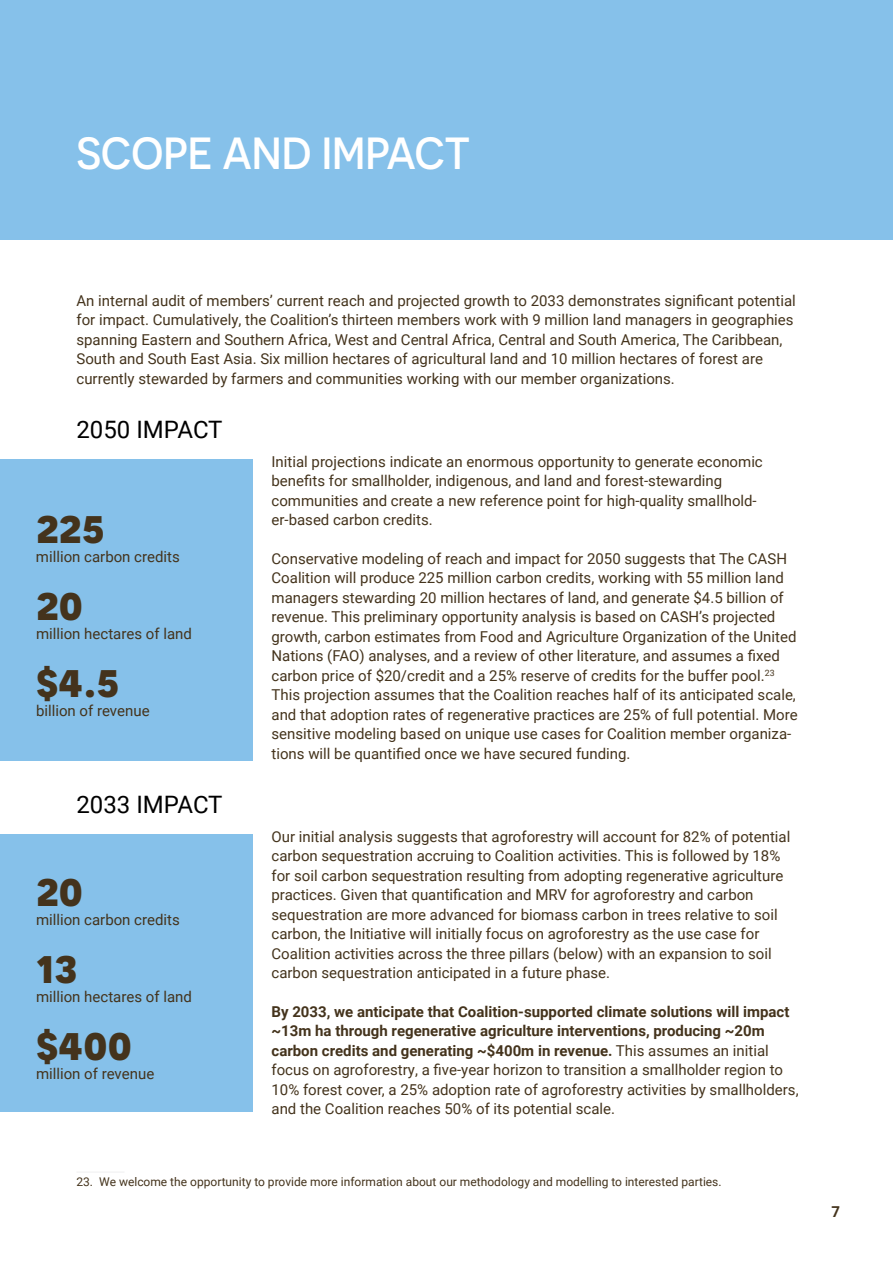
<style>
.page{position:relative;width:893px;height:1263px;background:#fff}
.page>*{position:absolute;margin:0;border:0;box-sizing:border-box;transform-origin:0 0}
.t1{font:700 48px "Novecentosans";color:#44331c}
.t2{font:500 45px "Novecentosans";color:#fff}
.t3{font:24px "Roboto";color:#000}
.t4{font:15px/19.5px "Roboto";color:#44331c}
.t5{font:700 15px "Roboto";color:#44331c}
.t6{font:12px "Roboto";color:#44331c}
.s1{font-weight:700}
</style>
<div class="page">
<div style="left:0;top:0;width:893px;height:240px;background:#86c1ea"></div>
<hr style="left:76px;top:1172px;width:48px;height:1px;background:#efeff0">
<div style="left:0;top:459px;width:252px;height:301px;background:#86c1ea"></div>
<div style="left:0;top:834px;width:252px;height:278px;background:#86c1ea"></div>
<h2 class="t2" style="left:76px;top:127px;width:395px">SCOPE AND IMPACT</h2>
<p class="t4" style="left:76px;top:290px;width:721px">An internal audit of members’ current reach and projected growth to 2033 demonstrates significant potential for impact. Cumulatively, the Coalition’s thirteen members work with 9 million land managers in geographies spanning Eastern and Southern Africa, West and Central Africa, Central and South America, The Caribbean, South and South East Asia. Six million hectares of agricultural land and 10 million hectares of forest are currently stewarded by farmers and communities working with our member organizations.</p>
<h3 class="t3" style="left:76px;top:413px;width:148px">2050 IMPACT</h3>
<p class="t4" style="left:272px;top:451px;width:493px">Initial projections indicate an enormous opportunity to generate economic benefits for smallholder, indigenous, and land and forest-stewarding communities and create a new reference point for high-quality smallhold&shy;er-based carbon credits.</p>
<p class="t4" style="left:271px;top:548px;width:528px">Conservative modeling of reach and impact for 2050 suggests that The CASH Coalition will produce 225 million carbon credits, working with 55 million land managers stewarding 20 million hectares of land, and generate $4.5 billion of revenue. This preliminary opportunity analysis is based on CASH’s projected growth, carbon estimates from Food and Agriculture Organization of the United Nations (FAO) analyses, and a review of other literature, and assumes a fixed carbon price of $20/credit and a 25% reserve of credits for the buffer pool.<sup>23<br></sup>This projection assumes that the Coalition reaches half of its anticipated scale, and that adoption rates of regenerative practices are 25% of full potential. More sensitive modeling based on unique use cases for Coalition member organiza&shy;tions will be quantified once we have secured funding.</p>
<h3 class="t3" style="left:76px;top:788px;width:148px">2033 IMPACT</h3>
<p class="t4" style="left:272px;top:826px;width:520px">Our initial analysis suggests that agroforestry will account for 82% of potential carbon sequestration accruing to Coalition activities. This is followed by 18% for soil carbon sequestration resulting from adopting regenerative agriculture practices. Given that quantification and MRV for agroforestry and carbon sequestration are more advanced for biomass carbon in trees relative to soil carbon, the Initiative will initially focus on agroforestry as the use case for Coalition activities across the three pillars (below) with an expansion to soil carbon sequestration anticipated in a future phase.</p>
<p class="t4" style="left:272px;top:1001px;width:529px"><span class="s1">By 2033, we anticipate that Coalition-supported climate solutions will impact ~13m ha through regenerative agriculture interventions, producing ~20m carbon credits and generating ~$400m in revenue.</span> This assumes an initial focus on agroforestry, a five-year horizon to transition a smallholder region to 10% forest cover, a 25% adoption rate of agroforestry activities by smallholders, and the Coalition reaches 50% of its potential scale.</p>
<h1 class="t1" style="left:36px;top:496px;width:70px">225</h1>
<p class="t4" style="left:36px;top:546px;width:145px">million carbon credits</p>
<h1 class="t1" style="left:36px;top:573px;width:49px">20</h1>
<p class="t4" style="left:36px;top:624px;width:157px">million hectares of land</p>
<h1 class="t1" style="left:36px;top:650px;width:85px">$4.5</h1>
<p class="t4" style="left:36px;top:701px;width:115px">billion of revenue</p>
<h1 class="t1" style="left:36px;top:859px;width:49px">20</h1>
<p class="t4" style="left:36px;top:909px;width:145px">million carbon credits</p>
<h1 class="t1" style="left:36px;top:936px;width:43px">13</h1>
<p class="t4" style="left:36px;top:986px;width:157px">million hectares of land</p>
<h1 class="t1" style="left:36px;top:1013px;width:97px">$400</h1>
<p class="t4" style="left:36px;top:1064px;width:120px">million of revenue</p>
<p class="t6" style="left:76px;top:1174px;width:647px">23. We welcome the opportunity to provide more information about our methodology and modelling to interested parties.</p>
<p class="t5" style="left:831px;top:1201px;width:10px">7</p>
</div>
